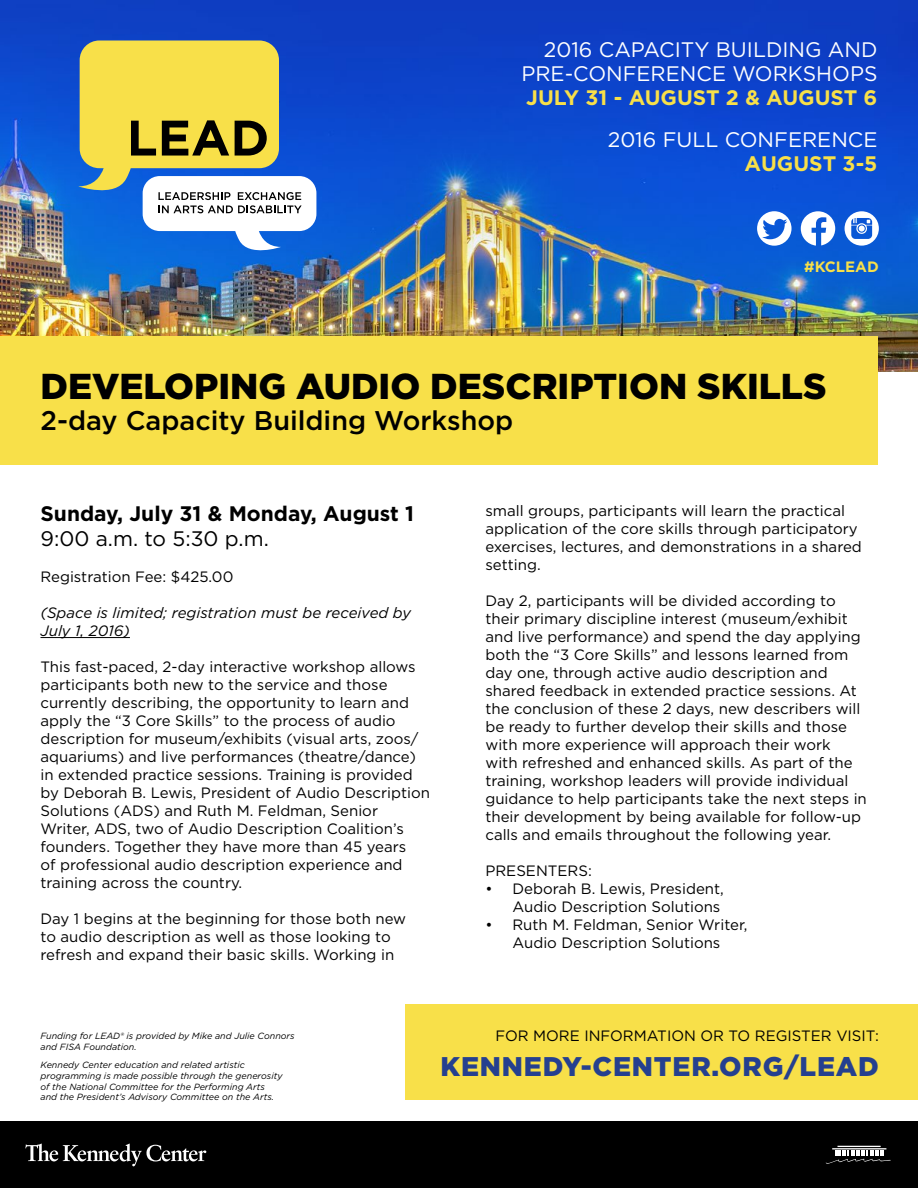
<style>
.page{position:relative;width:918px;height:1188px;background:#fff}
.page>*{position:absolute;margin:0;border:0;box-sizing:border-box;transform-origin:0 0}
.t1{font:900 36px "Gotham";color:#000}
.t2{font:500 27px "Gotham";color:#000}
.t3{font:900 27px "Gotham";letter-spacing:.03em;color:#25408f}
.t4{font:21px "Gotham";color:#fff}
.t5{font:700 21px "Gotham";color:#f8e049}
.t6{font:700 21px "Gotham";color:#000}
.t7{font:21px "Gotham";color:#000}
.t8{font:15px/18px "Gotham";color:#000}
.t9{font:italic 15px/18px "Gotham";color:#000}
.t10{font:700 15px "Gotham";color:#f8e049}
.t11{font:italic 9px "Gotham";color:#000}
</style>
<div class="page">
<img style="left:0;top:0;width:918px;height:372px">
<svg style="left:78px;top:40px;width:238px;height:218px"></svg>
<div style="left:0;top:1122px;width:918px;height:66px;background:#000"></div>
<hr style="left:832px;top:1148px;width:54px;height:1px;background:#fff">
<hr style="left:838px;top:1146px;width:43px;height:1px;background:#fff">
<svg style="left:826px;top:1150px;width:65px;height:14px"></svg>
<svg style="left:25px;top:1144px;width:181px;height:22px"></svg>
<div style="left:405px;top:1004px;width:513px;height:96px;background:#f8e049"></div>
<div style="left:0;top:336px;width:878px;height:129px;background:#f8e049"></div>
<hr style="left:40px;top:637px;width:90px;height:1px;background:#000">
<svg style="left:801px;top:211px;width:34px;height:35px"></svg>
<svg style="left:845px;top:211px;width:34px;height:35px"></svg>
<svg style="left:757px;top:211px;width:35px;height:35px"></svg>
<p class="t4" style="left:544px;top:36px;width:335px">2016 CAPACITY BUILDING AND</p>
<p class="t4" style="left:521px;top:60px;width:358px">PRE-CONFERENCE WORKSHOPS</p>
<p class="t5" style="left:526px;top:84px;width:353px">JULY 31 - AUGUST 2 &amp; AUGUST 6</p>
<p class="t4" style="left:608px;top:126px;width:271px">2016 FULL CONFERENCE</p>
<p class="t5" style="left:745px;top:150px;width:134px">AUGUST 3-5</p>
<p class="t10" style="left:804px;top:257px;width:76px">#KCLEAD</p>
<p class="t1" style="left:40px;top:361px;width:788px">DEVELOPING AUDIO DESCRIPTION SKILLS</p>
<p class="t2" style="left:40px;top:403px;width:474px">2-day Capacity Building Workshop</p>
<p class="t6" style="left:40px;top:500px;width:375px">Sunday, July 31 &amp; Monday, August 1</p>
<p class="t7" style="left:40px;top:525px;width:230px">9:00 a.m. to 5:30 p.m.</p>
<p class="t8" style="left:40px;top:567px;width:194px">Registration Fee: $425.00</p>
<p class="t9" style="left:40px;top:603px;width:372px">(Space is limited; registration must be received by<br>July 1, 2016)</p>
<p class="t8" style="left:40px;top:657px;width:391px">This fast-paced, 2-day interactive workshop allows participants both new to the service and those currently describing, the opportunity to learn and apply the “3 Core Skills” to the process of audio description for museum/exhibits (visual arts, zoos/ aquariums) and live performances (theatre/dance) in extended practice sessions. Training is provided by Deborah B. Lewis, President of Audio Description Solutions (ADS) and Ruth M. Feldman, Senior Writer, ADS, two of Audio Description Coalition’s founders. Together they have more than 45 years<br>of professional audio description experience and training across the country.</p>
<p class="t8" style="left:40px;top:909px;width:367px">Day 1 begins at the beginning for those both new to audio description as well as those looking to refresh and expand their basic skills. Working in</p>
<p class="t8" style="left:485px;top:501px;width:378px">small groups, participants will learn the practical application of the core skills through participatory exercises, lectures, and demonstrations in a shared setting.</p>
<p class="t8" style="left:485px;top:591px;width:383px">Day 2, participants will be divided according to their primary discipline interest (museum/exhibit and live performance) and spend the day applying both the “3 Core Skills” and lessons learned from day one, through active audio description and shared feedback in extended practice sessions. At the conclusion of these 2 days, new describers will be ready to further develop their skills and those with more experience will approach their work<br>with refreshed and enhanced skills. As part of the training, workshop leaders will provide individual guidance to help participants take the next steps in their development by being available for follow-up calls and emails throughout the following year.</p>
<p class="t8" style="left:485px;top:861px;width:108px">PRESENTERS:</p>
<p class="t8" style="left:485px;top:879px;width:240px;text-align:right">• Deborah B. Lewis, President,<br>Audio Description Solutions</p>
<p class="t8" style="left:485px;top:915px;width:263px;text-align:center">• Ruth M. Feldman, Senior Writer,<br>Audio Description Solutions</p>
<p class="t11" style="left:40px;top:1030px;width:256px">Funding for LEAD® is provided by Mike and Julie Connors</p>
<p class="t11" style="left:40px;top:1041px;width:98px">and FISA Foundation.</p>
<p class="t11" style="left:40px;top:1059px;width:206px">Kennedy Center education and related artistic</p>
<p class="t11" style="left:40px;top:1070px;width:244px">programming is made possible through the generosity</p>
<p class="t11" style="left:40px;top:1081px;width:226px">of the National Committee for the Performing Arts</p>
<p class="t11" style="left:40px;top:1091px;width:235px">and the President’s Advisory Committee on the Arts.</p>
<p class="t8" style="left:495px;top:1026px;width:385px">FOR MORE INFORMATION OR TO REGISTER VISIT:</p>
<p class="t3" style="left:441px;top:1047px;width:440px">KENNEDY-CENTER.ORG/LEAD</p>
</div>
